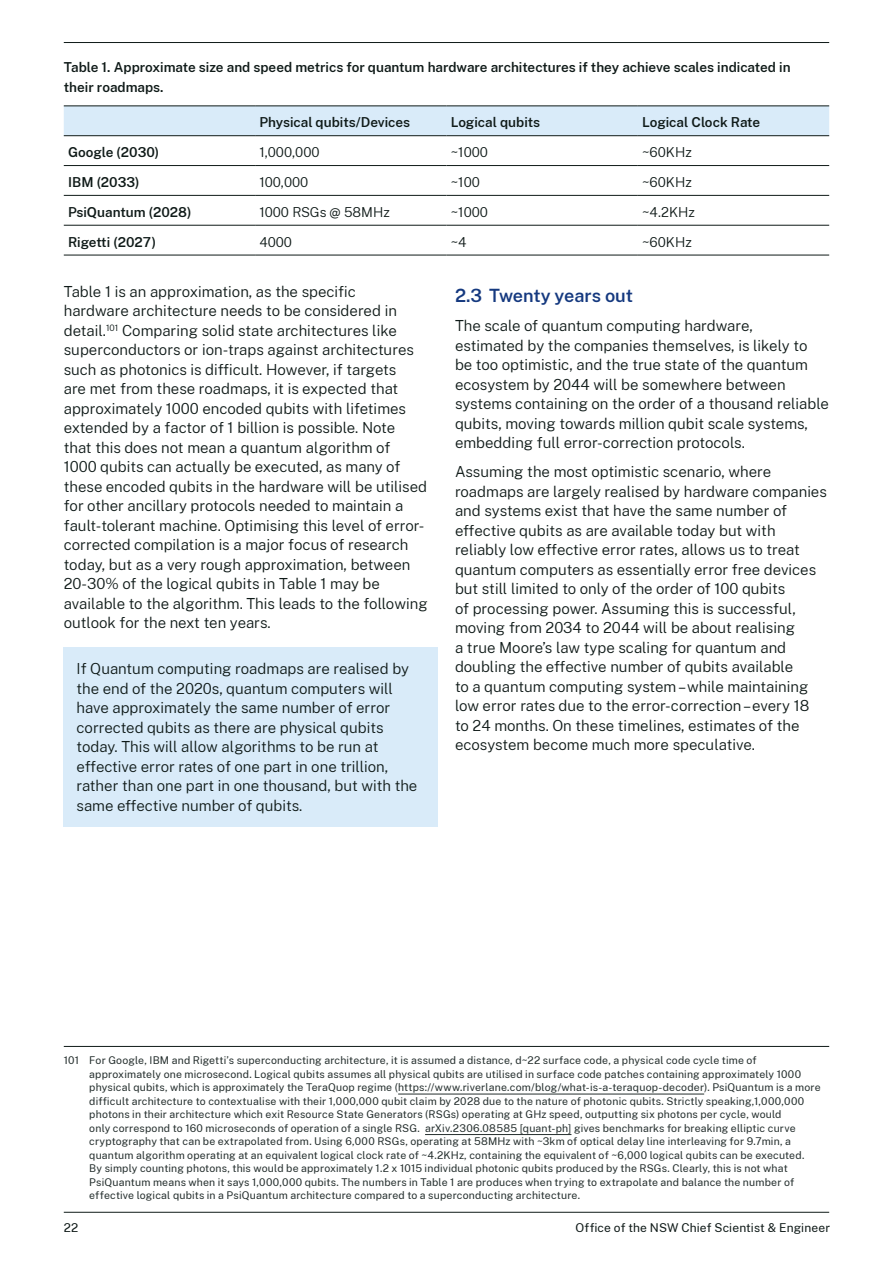
<style>
.page{position:relative;width:893px;height:1263px;background:#fff}
.page>*{position:absolute;margin:0;border:0;box-sizing:border-box;transform-origin:0 0}
.t1{font:600 18px "Public Sans";letter-spacing:-.005em;color:#15397f}
.Body{font:300 15px/19.5px "Public Sans";color:#0f1a18}
.Sidebar_body{font:300 15px/19.5px "Public Sans";color:#0f1a18}
.Caption_no_rule{font:600 13.5px/19.5px "Public Sans";color:#0f1a18}
.Table_body{font:300 13.5px "Public Sans";color:#0f1a18}
.Table_Chart_Heading{font:600 13.5px "Public Sans";color:#0f1a18}
.Table_body_bold{font:600 13.5px "Public Sans";color:#0f1a18}
.t2{font:12px "Public Sans";letter-spacing:.01em;color:#0f1a18}
.Footnote_text{font:10.5px/13.5px "Public Sans";letter-spacing:.015em;color:#252f2e}
</style>
<div class="page">
<hr style="left:64px;top:1212px;width:765px;height:1px;background:#0f1a18">
<hr style="left:64px;top:42px;width:765px;height:1px;background:#0f1a18">
<hr style="left:64px;top:1046px;width:765px;height:1px;background:#0f1a18">
<hr style="left:398px;top:1094px;width:306px;height:1px;background:#252f2e">
<hr style="left:425px;top:1134px;width:146px;height:1px;background:#252f2e">
<div style="left:64px;top:647px;width:374px;height:180px;background:#d9ebf9"></div>
<div style="left:64px;top:107px;width:765px;height:28px;background:#d9ebf9"></div>
<hr style="left:64px;top:165px;width:191px;height:1px;background:#0f1a18">
<hr style="left:446px;top:165px;width:192px;height:1px;background:#0f1a18">
<hr style="left:638px;top:165px;width:191px;height:1px;background:#0f1a18">
<hr style="left:255px;top:225px;width:191px;height:1px;background:#0f1a18">
<hr style="left:446px;top:225px;width:192px;height:1px;background:#0f1a18">
<hr style="left:64px;top:255px;width:191px;height:1px;background:#0f1a18">
<hr style="left:255px;top:255px;width:191px;height:1px;background:#0f1a18">
<hr style="left:446px;top:255px;width:192px;height:1px;background:#0f1a18">
<hr style="left:638px;top:255px;width:191px;height:1px;background:#0f1a18">
<hr style="left:64px;top:106px;width:191px;height:1px;background:#0f1a18">
<hr style="left:64px;top:135px;width:191px;height:1px;background:#0f1a18">
<hr style="left:638px;top:225px;width:191px;height:1px;background:#0f1a18">
<hr style="left:255px;top:106px;width:191px;height:1px;background:#0f1a18">
<hr style="left:446px;top:106px;width:192px;height:1px;background:#0f1a18">
<hr style="left:638px;top:106px;width:191px;height:1px;background:#0f1a18">
<hr style="left:255px;top:135px;width:191px;height:1px;background:#0f1a18">
<hr style="left:446px;top:135px;width:192px;height:1px;background:#0f1a18">
<hr style="left:638px;top:135px;width:191px;height:1px;background:#0f1a18">
<hr style="left:255px;top:165px;width:191px;height:1px;background:#0f1a18">
<hr style="left:64px;top:195px;width:191px;height:1px;background:#0f1a18">
<hr style="left:255px;top:195px;width:191px;height:1px;background:#0f1a18">
<hr style="left:446px;top:195px;width:192px;height:1px;background:#0f1a18">
<hr style="left:638px;top:195px;width:191px;height:1px;background:#0f1a18">
<hr style="left:64px;top:225px;width:191px;height:1px;background:#0f1a18">
<h1 class="Caption_no_rule" style="left:64px;top:57px;width:728px">Table 1. Approximate size and speed metrics for quantum hardware architectures if they achieve scales indicated in their roadmaps.</h1>
<p class="Table_Chart_Heading" style="left:259px;top:113px;width:152px">Physical qubits/Devices</p>
<p class="Table_Chart_Heading" style="left:451px;top:113px;width:91px">Logical qubits</p>
<p class="Table_Chart_Heading" style="left:642px;top:113px;width:120px">Logical Clock Rate</p>
<h2 class="Table_body_bold" style="left:68px;top:142px;width:93px">Google (2030)</h2>
<p class="Table_body" style="left:259px;top:143px;width:62px">1,000,000</p>
<p class="Table_body" style="left:451px;top:143px;width:39px">~1000</p>
<p class="Table_body" style="left:642px;top:143px;width:51px">~60KHz</p>
<h2 class="Table_body_bold" style="left:68px;top:172px;width:73px">IBM (2033)</h2>
<p class="Table_body" style="left:259px;top:173px;width:50px">100,000</p>
<p class="Table_body" style="left:451px;top:173px;width:31px">~100</p>
<p class="Table_body" style="left:642px;top:173px;width:51px">~60KHz</p>
<h2 class="Table_body_bold" style="left:68px;top:202px;width:125px">PsiQuantum (2028)</h2>
<p class="Table_body" style="left:259px;top:202px;width:132px">1000 RSGs @ 58MHz</p>
<p class="Table_body" style="left:451px;top:202px;width:39px">~1000</p>
<p class="Table_body" style="left:642px;top:202px;width:54px">~4.2KHz</p>
<h2 class="Table_body_bold" style="left:68px;top:232px;width:90px">Rigetti (2027)</h2>
<p class="Table_body" style="left:259px;top:232px;width:34px">4000</p>
<p class="Table_body" style="left:451px;top:232px;width:17px">~4</p>
<p class="Table_body" style="left:642px;top:232px;width:51px">~60KHz</p>
<p class="Body" style="left:64px;top:281px;width:365px">Table 1 is an approximation, as the specific<br>hardware architecture needs to be considered in detail.<sup>101</sup> Comparing solid state architectures like superconductors or ion-traps against architectures such as photonics is difficult. However, if targets<br>are met from these roadmaps, it is expected that approximately 1000 encoded qubits with lifetimes extended by a factor of 1 billion is possible. Note<br>that this does not mean a quantum algorithm of<br>1000 qubits can actually be executed, as many of these encoded qubits in the hardware will be utilised for other ancillary protocols needed to maintain a fault-tolerant machine. Optimising this level of error&shy;corrected compilation is a major focus of research today, but as a very rough approximation, between 20-30% of the logical qubits in Table 1 may be available to the algorithm. This leads to the following outlook for the next ten years.</p>
<p class="Sidebar_body" style="left:77px;top:659px;width:342px">If Quantum computing roadmaps are realised by the end of the 2020s, quantum computers will have approximately the same number of error corrected qubits as there are physical qubits today. This will allow algorithms to be run at effective error rates of one part in one trillion, rather than one part in one thousand, but with the same effective number of qubits.</p>
<p class="t1" style="left:455px;top:282px;width:180px">2.3 Twenty years out</p>
<p class="Body" style="left:455px;top:315px;width:375px">The scale of quantum computing hardware,<br>estimated by the companies themselves, is likely to<br>be too optimistic, and the true state of the quantum ecosystem by 2044 will be somewhere between systems containing on the order of a thousand reliable qubits, moving towards million qubit scale systems, embedding full error-correction protocols.</p>
<p class="Body" style="left:455px;top:462px;width:373px">Assuming the most optimistic scenario, where roadmaps are largely realised by hardware companies and systems exist that have the same number of effective qubits as are available today but with reliably low effective error rates, allows us to treat quantum computers as essentially error free devices but still limited to only of the order of 100 qubits<br>of processing power. Assuming this is successful, moving from 2034 to 2044 will be about realising<br>a true Moore’s law type scaling for quantum and doubling the effective number of qubits available<br>to a quantum computing system – while maintaining low error rates due to the error-correction – every 18 to 24 months. On these timelines, estimates of the ecosystem become much more speculative.</p>
<p class="Footnote_text" style="left:89px;top:1053px;width:733px;text-indent:-26px">101 For Google, IBM and Rigetti’s superconducting architecture, it is assumed a distance, d~22 surface code, a physical code cycle time of approximately one microsecond. Logical qubits assumes all physical qubits are utilised in surface code patches containing approximately 1000 physical qubits, which is approximately the TeraQuop regime (https://www.riverlane.com/blog/what-is-a-teraquop-decoder). PsiQuantum is a more difficult architecture to contextualise with their 1,000,000 qubit claim by 2028 due to the nature of photonic qubits. Strictly speaking,1,000,000 photons in their architecture which exit Resource State Generators (RSGs) operating at GHz speed, outputting six photons per cycle, would<br>only correspond to 160 microseconds of operation of a single RSG. arXiv.2306.08585 [quant-ph] gives benchmarks for breaking elliptic curve cryptography that can be extrapolated from. Using 6,000 RSGs, operating at 58MHz with ~3km of optical delay line interleaving for 9.7min, a quantum algorithm operating at an equivalent logical clock rate of ~4.2KHz, containing the equivalent of ~6,000 logical qubits can be executed.<br>By simply counting photons, this would be approximately 1.2 x 1015 individual photonic qubits produced by the RSGs. Clearly, this is not what PsiQuantum means when it says 1,000,000 qubits. The numbers in Table 1 are produces when trying to extrapolate and balance the number of effective logical qubits in a PsiQuantum architecture compared to a superconducting architecture.</p>
<p class="t2" style="left:64px;top:1219px;width:16px">22</p>
<p class="t2" style="left:575px;top:1219px;width:256px">Office of the NSW Chief Scientist &amp; Engineer</p>
</div>
